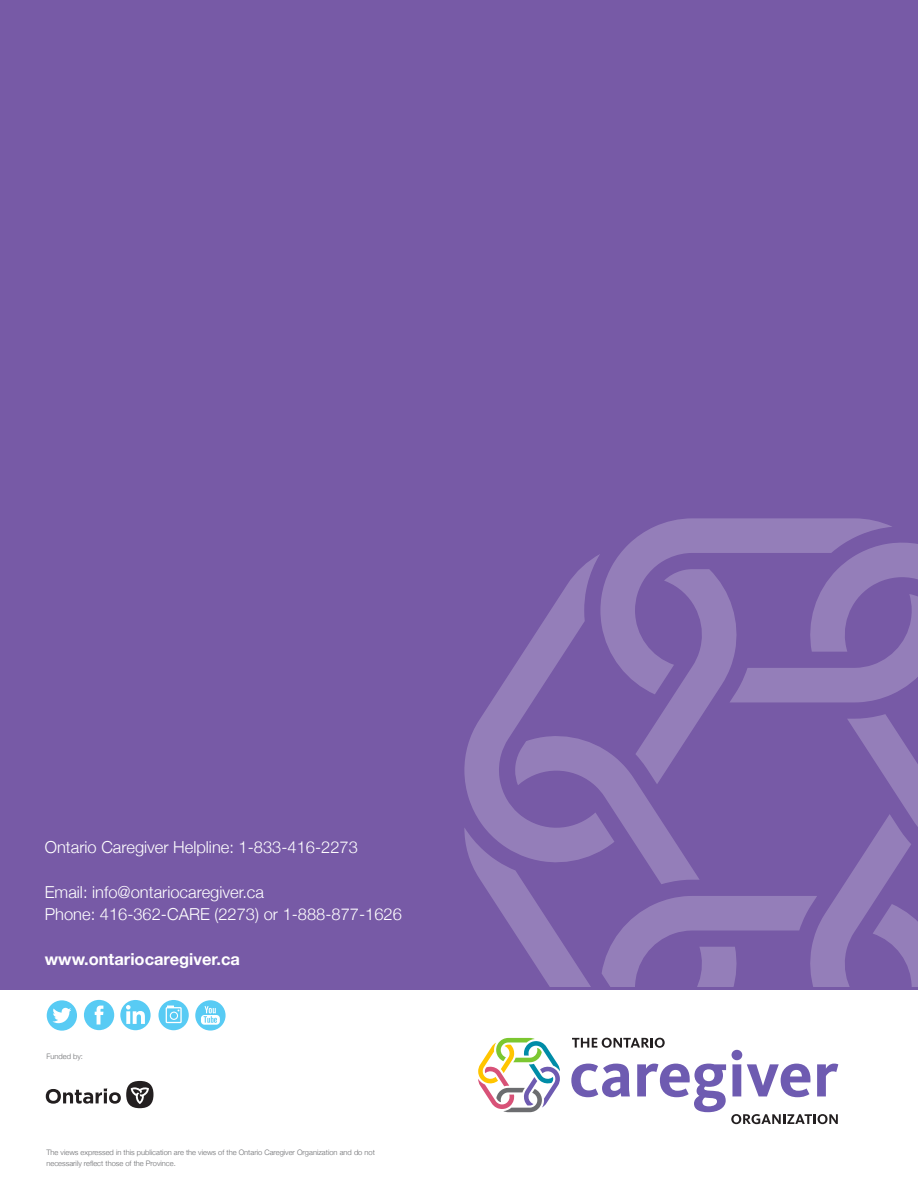
<style>
.page{position:relative;width:918px;height:1188px;background:#fff}
.page>*{position:absolute;margin:0;border:0;box-sizing:border-box;transform-origin:0 0}
.CF_body_text{font:300 16.5px "Helvetica Neue";color:#fff}
.CF_body_text-2{font:700 16.5px "Helvetica Neue";color:#fff}
.CF_body_text-3{font:300 7.5px/10.5px "Helvetica Neue";color:#6c6d70}
</style>
<div class="page">
<div style="left:0;top:0;width:918px;height:990px;background:#775aa6"></div>
<svg style="left:464px;top:665px;width:51px;height:162px;fill:#947eb9"></svg>
<svg style="left:631px;top:518px;width:261px;height:24px;fill:#947eb9"></svg>
<svg style="left:464px;top:827px;width:51px;height:106px"></svg>
<svg style="left:515px;top:542px;width:403px;height:445px"></svg>
<svg style="left:571px;top:1038px;width:267px;height:86px"></svg>
<svg style="left:478px;top:1038px;width:82px;height:74px"></svg>
<svg style="left:46px;top:1089px;width:75px;height:15px"></svg>
<div style="left:126px;top:1081px;width:27px;height:27px;background:#231f20;border-radius:50%"></div>
<svg style="left:131px;top:1087px;width:18px;height:17px"></svg>
<svg style="left:47px;top:1000px;width:30px;height:31px"></svg>
<svg style="left:84px;top:1000px;width:30px;height:30px"></svg>
<svg style="left:120px;top:1000px;width:31px;height:30px"></svg>
<div style="left:158px;top:1000px;width:31px;height:30px;background:#58cbf4;border-radius:50%"></div>
<div style="left:166px;top:1007px;width:16px;height:16px;border:1px solid #fff"></div>
<div style="left:170px;top:1012px;width:8px;height:8px;border:1px solid #fff;border-radius:50%"></div>
<svg style="left:167px;top:1006px;width:12px;height:5px"></svg>
<svg style="left:195px;top:1000px;width:31px;height:31px"></svg>
<p class="CF_body_text" style="left:45px;top:834px;width:315px">Ontario Caregiver Helpline: 1-833-416-2273</p>
<p class="CF_body_text" style="left:45px;top:879px;width:221px">Email: info@ontariocaregiver.ca</p>
<p class="CF_body_text" style="left:45px;top:901px;width:359px">Phone: 416-362-CARE (2273) or 1-888-877-1626</p>
<p class="CF_body_text-2" style="left:45px;top:947px;width:197px">www.ontariocaregiver.ca</p>
<p class="CF_body_text-3" style="left:46px;top:1051px;width:38px">Funded by:</p>
<p class="CF_body_text-3" style="left:46px;top:1147px;width:330px">The views expressed in this publication are the views of the Ontario Caregiver Organization and do not necessarily reflect those of the Province.</p>
</div>
